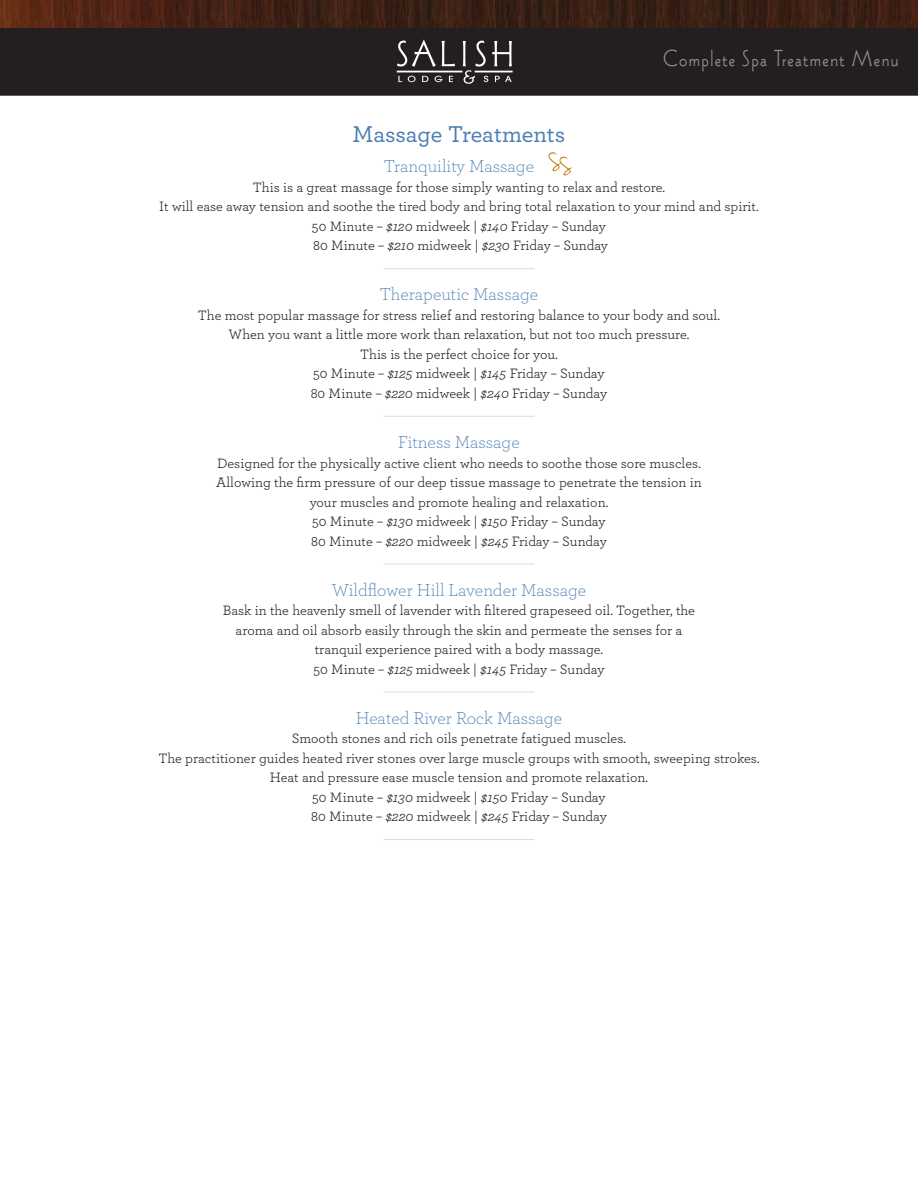
<style>
.page{position:relative;width:918px;height:1188px;background:#fff}
.page>*{position:absolute;margin:0;border:0;box-sizing:border-box;transform-origin:0 0}
.t1{font:24px "Wade Sans Light Plain";letter-spacing:.06em;color:#8f9092}
.p_space_after_center{font:500 24px "Archer";letter-spacing:-.005em;color:#497db3}
.h2_no_space_centered{font:300 18px "Archer";letter-spacing:-.005em;color:#497db3}
.p_no_space_centered{font:14.25px "Archer";color:#231f20}
.p_space_after_center-2{font:14.25px "Archer";color:#231f20}
.s1{font-style:italic}
</style>
<div class="page">
<div style="left:1px;top:2px;width:916px;height:93px;background:#231f20"></div>
<div style="left:0;top:1px;width:918px;height:95px;border:2px solid #231f20"></div>
<img style="left:0;top:0;width:918px;height:27px">
<svg style="left:442px;top:41px;width:13px;height:25px"></svg>
<svg style="left:397px;top:40px;width:39px;height:27px"></svg>
<svg style="left:398px;top:76px;width:4px;height:6px"></svg>
<svg style="left:408px;top:76px;width:8px;height:6px"></svg>
<svg style="left:422px;top:76px;width:6px;height:6px"></svg>
<svg style="left:435px;top:76px;width:7px;height:6px"></svg>
<svg style="left:449px;top:76px;width:4px;height:6px"></svg>
<svg style="left:463px;top:41px;width:49px;height:43px"></svg>
<div style="left:397px;top:71px;width:65px;height:1px;border:1px solid #fff"></div>
<div style="left:475px;top:71px;width:37px;height:1px;border:1px solid #fff"></div>
<hr style="left:383px;top:268px;width:152px;height:1px;background:#dddbda">
<hr style="left:383px;top:416px;width:152px;height:1px;background:#dddbda">
<hr style="left:383px;top:564px;width:152px;height:1px;background:#dddbda">
<hr style="left:383px;top:692px;width:152px;height:1px;background:#dddbda">
<hr style="left:383px;top:839px;width:152px;height:1px;background:#dddbda">
<img style="left:548px;top:152px;width:24px;height:24px">
<h1 class="t1" style="left:663px;top:45px;width:237px">Complete Spa Treatment Menu</h1>
<p class="p_space_after_center" style="left:353px;top:117px;width:214px">Massage Treatments</p>
<p class="h2_no_space_centered" style="left:384px;top:155px;width:152px">Tranquility Massage</p>
<p class="p_no_space_centered" style="left:253px;top:177px;width:414px">This is a great massage for those simply wanting to relax and restore.</p>
<p class="p_no_space_centered" style="left:159px;top:197px;width:601px">It will ease away tension and soothe the tired body and bring total relaxation to your mind and spirit.</p>
<p class="p_no_space_centered" style="left:312px;top:216px;width:296px">50 Minute – <span class="s1">$120</span> midweek | <span class="s1">$140</span> Friday – Sunday</p>
<p class="p_space_after_center-2" style="left:313px;top:236px;width:296px">80 Minute – <span class="s1">$210</span> midweek | <span class="s1">$230</span> Friday – Sunday</p>
<p class="h2_no_space_centered" style="left:380px;top:283px;width:160px">Therapeutic Massage</p>
<p class="p_no_space_centered" style="left:198px;top:305px;width:524px">The most popular massage for stress relief and restoring balance to your body and soul.</p>
<p class="p_no_space_centered" style="left:229px;top:325px;width:462px">When you want a little more work than relaxation, but not too much pressure.</p>
<p class="p_no_space_centered" style="left:360px;top:344px;width:199px">This is the perfect choice for you.</p>
<p class="p_no_space_centered" style="left:313px;top:364px;width:293px">50 Minute – <span class="s1">$125</span> midweek | <span class="s1">$145</span> Friday – Sunday</p>
<p class="p_space_after_center-2" style="left:311px;top:383px;width:298px">80 Minute – <span class="s1">$220</span> midweek | <span class="s1">$240</span> Friday – Sunday</p>
<p class="h2_no_space_centered" style="left:398px;top:430px;width:123px">Fitness Massage</p>
<p class="p_no_space_centered" style="left:217px;top:453px;width:485px">Designed for the physically active client who needs to soothe those sore muscles.</p>
<p class="p_no_space_centered" style="left:216px;top:472px;width:487px">Allowing the firm pressure of our deep tissue massage to penetrate the tension in</p>
<p class="p_no_space_centered" style="left:310px;top:492px;width:300px">your muscles and promote healing and relaxation.</p>
<p class="p_no_space_centered" style="left:312px;top:511px;width:295px">50 Minute – <span class="s1">$130</span> midweek | <span class="s1">$150</span> Friday – Sunday</p>
<p class="p_space_after_center-2" style="left:311px;top:531px;width:297px">80 Minute – <span class="s1">$220</span> midweek | <span class="s1">$245</span> Friday – Sunday</p>
<p class="h2_no_space_centered" style="left:332px;top:578px;width:256px">Wildflower Hill Lavender Massage</p>
<p class="p_no_space_centered" style="left:223px;top:601px;width:474px">Bask in the heavenly smell of lavender with filtered grapeseed oil. Together, the</p>
<p class="p_no_space_centered" style="left:236px;top:620px;width:448px">aroma and oil absorb easily through the skin and permeate the senses for a</p>
<p class="p_no_space_centered" style="left:315px;top:640px;width:290px">tranquil experience paired with a body massage.</p>
<p class="p_space_after_center-2" style="left:313px;top:659px;width:293px">50 Minute – <span class="s1">$125</span> midweek | <span class="s1">$145</span> Friday – Sunday</p>
<p class="h2_no_space_centered" style="left:356px;top:706px;width:208px">Heated River Rock Massage</p>
<p class="p_no_space_centered" style="left:292px;top:729px;width:336px">Smooth stones and rich oils penetrate fatigued muscles.</p>
<p class="p_no_space_centered" style="left:158px;top:748px;width:603px">The practitioner guides heated river stones over large muscle groups with smooth, sweeping strokes.</p>
<p class="p_no_space_centered" style="left:270px;top:768px;width:380px">Heat and pressure ease muscle tension and promote relaxation.</p>
<p class="p_no_space_centered" style="left:312px;top:787px;width:295px">50 Minute – <span class="s1">$130</span> midweek | <span class="s1">$150</span> Friday – Sunday</p>
<p class="p_space_after_center-2" style="left:311px;top:807px;width:297px">80 Minute – <span class="s1">$220</span> midweek | <span class="s1">$245</span> Friday – Sunday</p>
</div>
